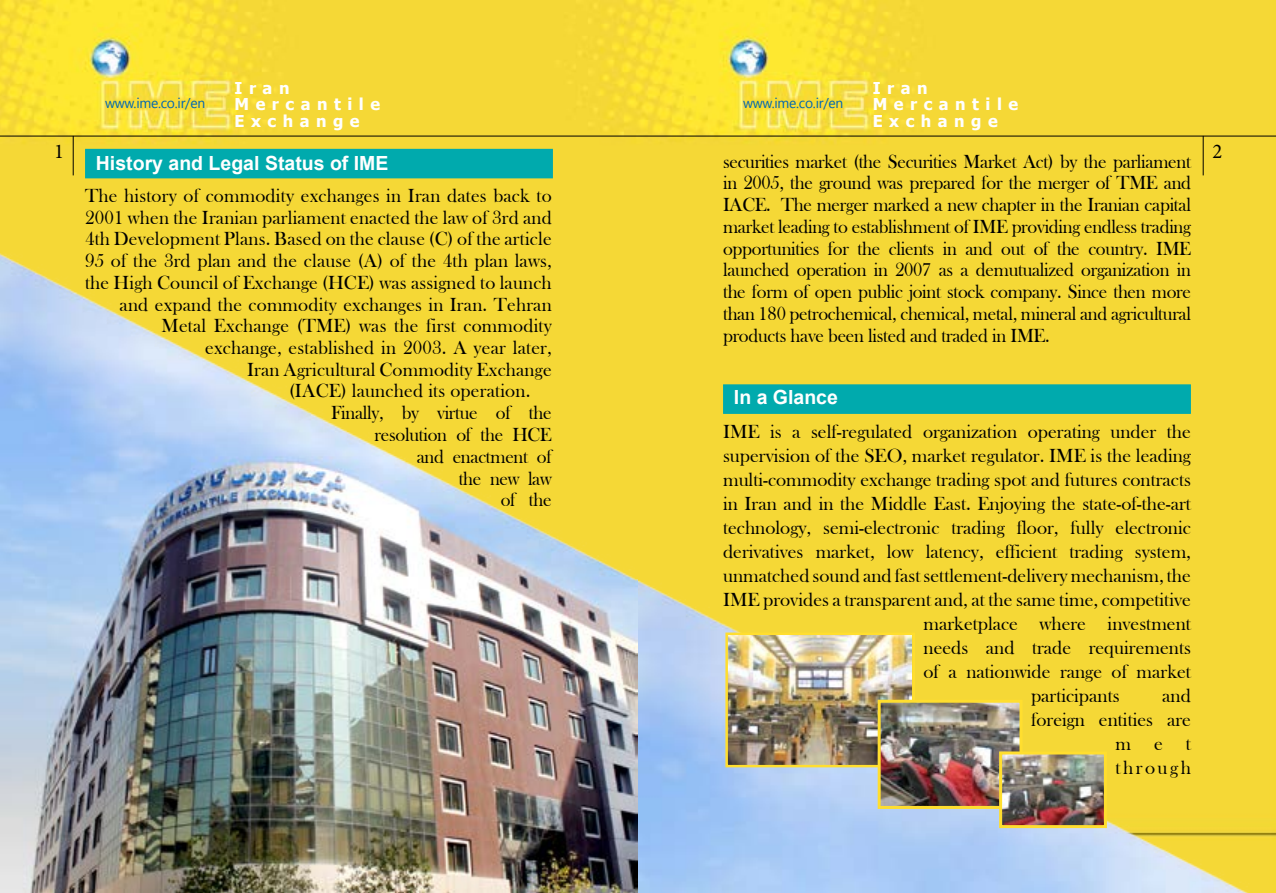
<style>
.page{position:relative;width:1276px;height:893px;background:#fff}
.page>*{position:absolute;margin:0;border:0;box-sizing:border-box;transform-origin:0 0}
.t1{font:21px "Minion Pro";color:#000}
.t2{font:19.5px/21.9px "Bask Old Face";color:#000;text-align:justify}
.t3{font:700 19.5px "Arial";color:#fff}
.t4{font:700 16.35px/16.6px "B Tahoma";letter-spacing:.4em;color:#fff}
</style>
<div class="page">
<img style="left:0;top:0;width:530px;height:242px">
<img style="left:530px;top:0;width:746px;height:533px">
<hr style="left:0;top:136px;width:1276px;height:1px;background:#000">
<div style="left:85px;top:149px;width:468px;height:29px;background:#00aaad"></div>
<img style="left:0;top:242px;width:638px;height:651px">
<div style="left:723px;top:384px;width:468px;height:30px;background:#00aaad;border:2px solid #00aaad"></div>
<img style="left:638px;top:533px;width:638px;height:360px">
<img style="left:728px;top:635px;width:183px;height:129px">
<div style="left:725px;top:632px;width:190px;height:135px;border:2px solid #ffde2f"></div>
<img style="left:881px;top:704px;width:137px;height:101px">
<div style="left:877px;top:700px;width:145px;height:109px;border:3px solid #ffde2f"></div>
<img style="left:1003px;top:755px;width:100px;height:69px">
<div style="left:999px;top:751px;width:108px;height:77px;border:3px solid #ffde2f"></div>
<hr style="left:1203px;top:136px;width:1px;height:39px;background:#000">
<hr style="left:73px;top:136px;width:1px;height:39px;background:#000">
<svg style="left:105px;top:97px;width:99px;height:12px"></svg>
<svg style="left:743px;top:97px;width:99px;height:12px"></svg>
<p class="t4" style="left:234px;top:80px;width:147px">Iran<br>Mercantile<br>Exchange</p>
<p class="t4" style="left:872px;top:80px;width:147px">Iran<br>Mercantile<br>Exchange</p>
<p class="t3" style="left:96px;top:150px;width:294px">History and Legal Status of IME</p>
<p class="t2" style="left:85px;top:185px;width:468px">The history of commodity exchanges in Iran dates back to</p>
<p class="t2" style="left:85px;top:207px;width:468px">2001 when the Iranian parliament enacted the law of 3rd and</p>
<p class="t2" style="left:85px;top:228px;width:468px">4th Development Plans. Based on the clause (C) of the article</p>
<p class="t2" style="left:85px;top:250px;width:468px">95 of the 3rd plan and the clause (A) of the 4th plan laws,</p>
<p class="t2" style="left:85px;top:272px;width:468px">the High Council of Exchange (HCE) was assigned to launch</p>
<p class="t2" style="left:120px;top:294px;width:434px">and expand the commodity exchanges in Iran. Tehran</p>
<p class="t2" style="left:162px;top:315px;width:392px">Metal Exchange (TME) was the first commodity</p>
<p class="t2" style="left:205px;top:337px;width:348px">exchange, established in 2003. A year later,</p>
<p class="t2" style="left:247px;top:359px;width:306px">Iran Agricultural Commodity Exchange</p>
<p class="t2" style="left:289px;top:380px;width:243px">(IACE) launched its operation.</p>
<p class="t2" style="left:331px;top:402px;width:222px">Finally, by virtue of the</p>
<p class="t2" style="left:375px;top:424px;width:179px">resolution of the HCE</p>
<p class="t2" style="left:417px;top:446px;width:137px">and enactment of</p>
<p class="t2" style="left:459px;top:468px;width:95px">the new law</p>
<p class="t2" style="left:501px;top:489px;width:53px">of the</p>
<p class="t1" style="left:54px;top:137px;width:11px">1</p>
<p class="t1" style="left:1212px;top:137px;width:11px">2</p>
<p class="t2" style="left:723px;top:151px;width:469px">securities market (the Securities Market Act) by the parliament in 2005, the ground was prepared for the merger of TME and IACE. The merger marked a new chapter in the Iranian capital market leading to establishment of IME providing endless trading opportunities for the clients in and out of the country. IME launched operation in 2007 as a demutualized organization in the form of open public joint stock company. Since then more than 180 petrochemical, chemical, metal, mineral and agricultural products have been listed and traded in IME.</p>
<p class="t3" style="left:734px;top:384px;width:106px">In a Glance</p>
<p class="t2" style="left:723px;top:421px;width:469px">IME is a self-regulated organization operating under the</p>
<p class="t2" style="left:723px;top:445px;width:469px">supervision of the SEO, market regulator. IME is the leading</p>
<p class="t2" style="left:723px;top:469px;width:469px">multi-commodity exchange trading spot and futures contracts</p>
<p class="t2" style="left:723px;top:493px;width:469px">in Iran and in the Middle East. Enjoying the state-of-the-art</p>
<p class="t2" style="left:723px;top:517px;width:469px">technology, semi-electronic trading floor, fully electronic</p>
<p class="t2" style="left:723px;top:541px;width:469px">derivatives market, low latency, efficient trading system,</p>
<p class="t2" style="left:723px;top:565px;width:469px">unmatched sound and fast settlement-delivery mechanism, the</p>
<p class="t2" style="left:723px;top:589px;width:469px">IME provides a transparent and, at the same time, competitive</p>
<p class="t2" style="left:923px;top:613px;width:269px">marketplace where investment</p>
<p class="t2" style="left:923px;top:637px;width:269px">needs and trade requirements</p>
<p class="t2" style="left:923px;top:661px;width:269px">of a nationwide range of market</p>
<p class="t2" style="left:1031px;top:685px;width:90px">participants</p>
<p class="t2" style="left:1031px;top:684px;width:161px;line-height:24px;text-align:right">and<br>foreign entities are met<br>through</p>
</div>
